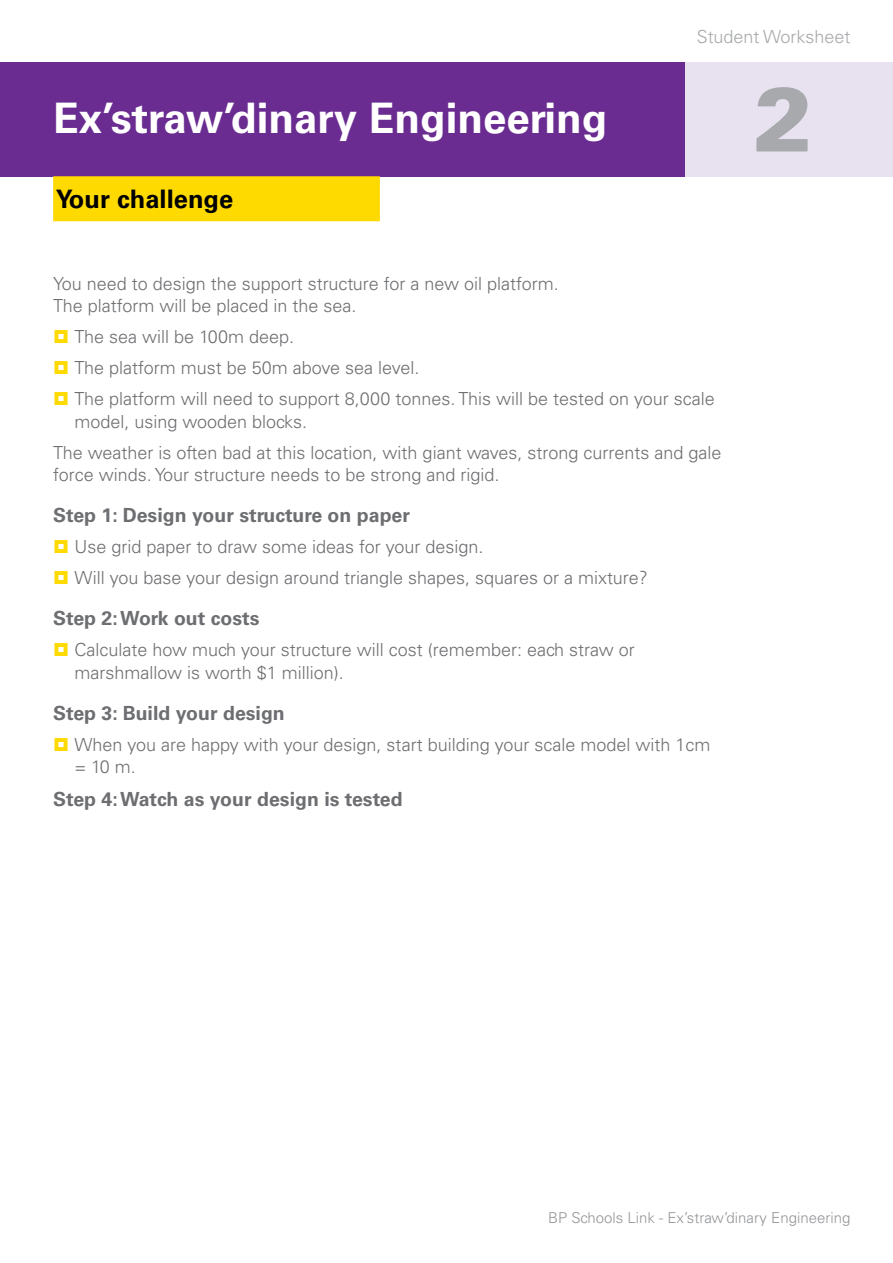
<style>
.page{position:relative;width:893px;height:1263px;background:#fff}
.page>*{position:absolute;margin:0;border:0;box-sizing:border-box;transform-origin:0 0}
.t1{font:900 90px "Univers LT Std";color:#a7a9ac}
.t2{font:700 42px "Univers LT Std";color:#fff}
.t3{font:700 25.5px "Univers LT Std";color:#000}
.t4{font:700 19.5px "Univers LT Std";color:#6d6e71}
.t5{font:300 18px/31px "Univers LT Std";color:#6d6e71}
.t6{font:300 18px "Univers LT Std";color:#a7a9ac}
.t7{font:300 15px "Univers LT Std";color:#939598}
</style>
<div class="page">
<div style="left:639px;top:62px;width:254px;height:114px;background:#e7e1f0"></div>
<div style="left:0;top:62px;width:684px;height:114px;background:#6a2c91"></div>
<div style="left:53px;top:176px;width:327px;height:45px;background:#ffda00"></div>
<h2 class="t2" style="left:53px;top:93px;width:556px">Ex’straw’dinary Engineering</h2>
<h3 class="t3" style="left:56px;top:184px;width:179px">Your challenge</h3>
<p class="t6" style="left:697px;top:26px;width:155px">Student Worksheet</p>
<h1 class="t1" style="left:753px;top:63px;width:62px">2</h1>
<p class="t5" style="left:53px;top:272px;width:507px;line-height:22.5px">You need to design the support structure for a new oil platform.<br>The platform will be placed in the sea.</p>
<p class="t5" style="left:74px;top:321px;width:642px">The sea will be 100m deep.<br>The platform must be 50m above sea level.<br>The platform will need to support 8,000 tonnes. This will be tested on your scale</p>
<p class="t5" style="left:53px;top:406px;width:670px;text-indent:21px">model, using wooden blocks.<br>The weather is often bad at this location, with giant waves, strong currents and gale</p>
<p class="t5" style="left:53px;top:459px;width:448px">force winds. Your structure needs to be strong and rigid.</p>
<p class="t4" style="left:53px;top:504px;width:358px">Step 1: Design your structure on paper</p>
<p class="t5" style="left:74px;top:531px;width:575px">Use grid paper to draw some ideas for your design.<br>Will you base your design around triangle shapes, squares or a mixture?</p>
<p class="t4" style="left:53px;top:607px;width:208px">Step 2: Work out costs</p>
<p class="t5" style="left:74px;top:639px;width:562px;line-height:22.5px">Calculate how much your structure will cost (remember: each straw or marshmallow is worth $1 million).</p>
<p class="t4" style="left:53px;top:702px;width:233px">Step 3: Build your design</p>
<p class="t5" style="left:74px;top:733px;width:638px;line-height:22.5px">When you are happy with your design, start building your scale model with 1cm = 10 m.</p>
<p class="t4" style="left:53px;top:788px;width:351px">Step 4: Watch as your design is tested</p>
<p class="t7" style="left:548px;top:1209px;width:304px">BP Schools Link - Ex’straw’dinary Engineering</p>
</div>
